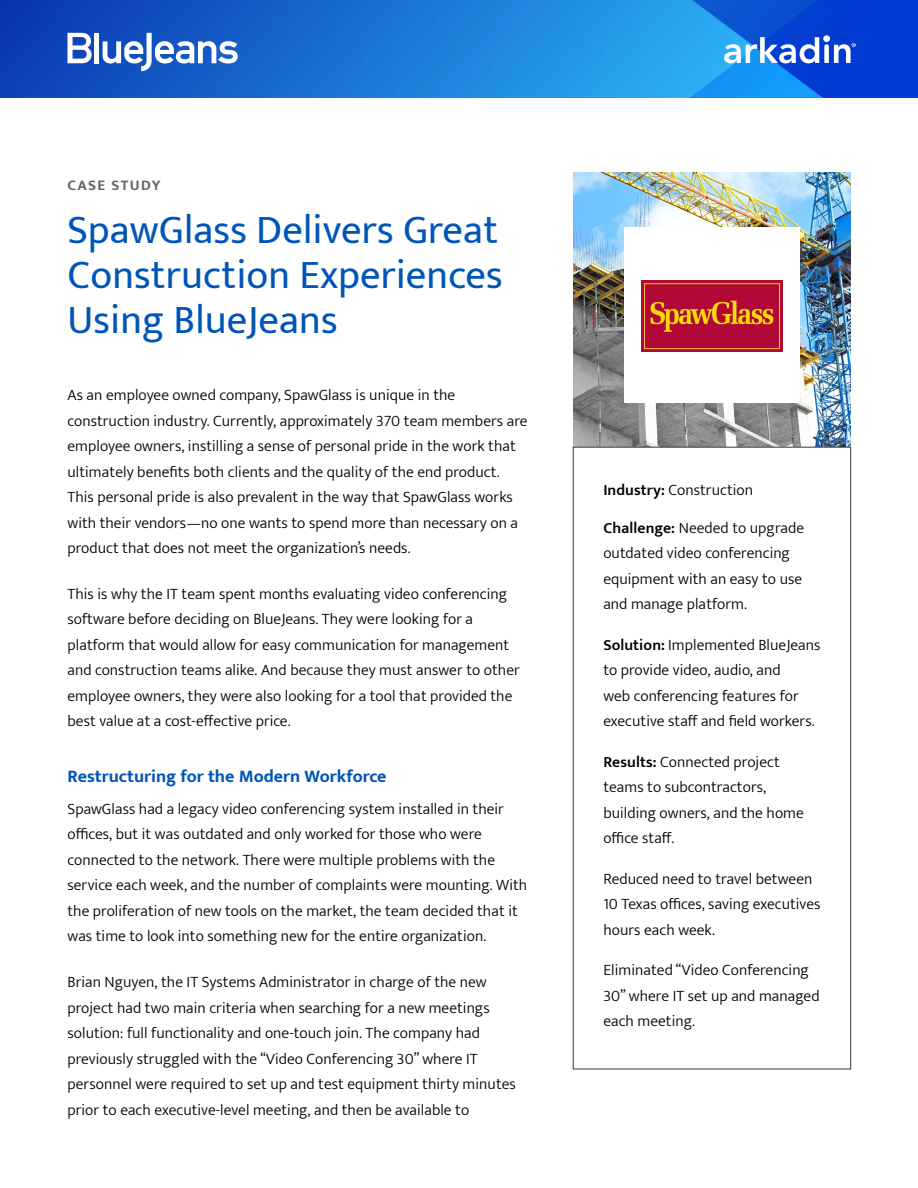
<style>
.page{position:relative;width:918px;height:1188px;background:#fff}
.page>*{position:absolute;margin:0;border:0;box-sizing:border-box;transform-origin:0 0}
.t1{font:40.5px/45px "Mukta";letter-spacing:.005em;color:#0055b8;text-align:justify}
.t2{font:700 18px "Mukta";color:#0055b8}
.t3{font:300 15.75px/25.5px "Mukta";letter-spacing:.005em;color:#000}
.t4{font:700 15px "Mukta";letter-spacing:.09em;color:#666}
.s1{font-weight:600}
</style>
<div class="page">
<img style="left:0;top:0;width:918px;height:98px">
<svg style="left:68px;top:33px;width:24px;height:30px"></svg>
<div style="left:94px;top:33px;width:5px;height:30px;background:#fff"></div>
<svg style="left:103px;top:33px;width:135px;height:38px"></svg>
<img style="left:573px;top:173px;width:278px;height:274px">
<div style="left:573px;top:447px;width:278px;height:622px;border:1px solid #3c3633"></div>
<div style="left:624px;top:227px;width:176px;height:176px;background:#fff"></div>
<img style="left:641px;top:281px;width:142px;height:70px">
<svg style="left:724px;top:37px;width:132px;height:26px"></svg>
<div style="left:823px;top:35px;width:7px;height:7px;background:#fff;border-radius:50%"></div>
<p class="t4" style="left:68px;top:176px;width:95px">CASE STUDY</p>
<h1 class="t1" style="left:68px;top:207px;width:437px">SpawGlass Delivers Great Construction Experiences Using BlueJeans</h1>
<p class="t3" style="left:68px;top:382px;width:462px">As an employee owned company, SpawGlass is unique in the construction industry. Currently, approximately 370 team members are employee owners, instilling a sense of personal pride in the work that ultimately benefits both clients and the quality of the end product.<br>This personal pride is also prevalent in the way that SpawGlass works with their vendors—no one wants to spend more than necessary on a product that does not meet the organization’s needs.</p>
<p class="t3" style="left:68px;top:581px;width:454px">This is why the IT team spent months evaluating video conferencing software before deciding on BlueJeans. They were looking for a platform that would allow for easy communication for management and construction teams alike. And because they must answer to other employee owners, they were also looking for a tool that provided the best value at a cost-effective price.</p>
<p class="t2" style="left:68px;top:765px;width:321px">Restructuring for the Modern Workforce</p>
<p class="t3" style="left:68px;top:796px;width:461px">SpawGlass had a legacy video conferencing system installed in their offices, but it was outdated and only worked for those who were connected to the network. There were multiple problems with the service each week, and the number of complaints were mounting. With the proliferation of new tools on the market, the team decided that it was time to look into something new for the entire organization.</p>
<p class="t3" style="left:68px;top:969px;width:450px">Brian Nguyen, the IT Systems Administrator in charge of the new project had two main criteria when searching for a new meetings solution: full functionality and one-touch join. The company had previously struggled with the “Video Conferencing 30” where IT personnel were required to set up and test equipment thirty minutes prior to each executive-level meeting, and then be available to</p>
<p class="t3" style="left:603px;top:477px;width:151px"><span class="s1">Industry:</span> Construction</p>
<p class="t3" style="left:603px;top:514px;width:202px"><span class="s1">Challenge:</span> Needed to upgrade outdated video conferencing equipment with an easy to use and manage platform.</p>
<p class="t3" style="left:603px;top:631px;width:219px"><span class="s1">Solution:</span> Implemented BlueJeans to provide video, audio, and<br>web conferencing features for executive staff and field workers.</p>
<p class="t3" style="left:603px;top:748px;width:202px"><span class="s1">Results:</span> Connected project teams to subcontractors, building owners, and the home office staff.</p>
<p class="t3" style="left:603px;top:865px;width:219px">Reduced need to travel between<br>10 Texas offices, saving executives hours each week.</p>
<p class="t3" style="left:603px;top:957px;width:218px">Eliminated “Video Conferencing<br>30” where IT set up and managed each meeting.</p>
</div>
